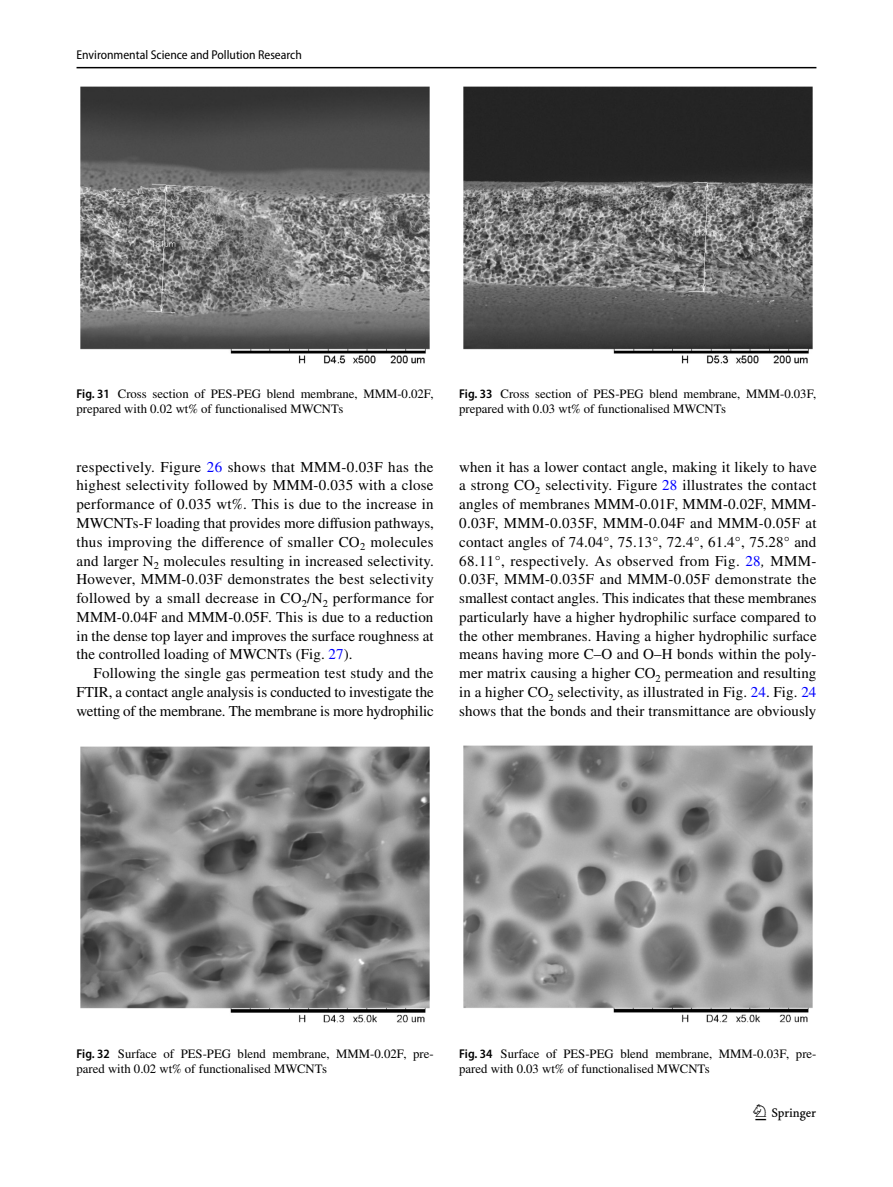
<style>
.page{position:relative;width:893px;height:1187px;background:#fff}
.page>*{position:absolute;margin:0;border:0;box-sizing:border-box;transform-origin:0 0}
.t1{font:22.5px "Springnew Regular 3";color:#000}
.t2{font:15px/18.8px "STIX";color:#000;text-align:justify}
.t3{font:12.75px/15px "STIX";color:#000}
.t4{font:semi-condensed 12.75px "Myriad Pro";color:#000}
.s1{font-family:"Myriad Pro";font-weight:600;font-stretch:semi-condensed}
.s2{color:#00f}
.s3{font-style:italic}
</style>
<div class="page">
<hr style="left:77px;top:67px;width:739px;height:1px;background:#000">
<img style="left:81px;top:87px;width:348px;height:276px">
<img style="left:81px;top:746px;width:348px;height:276px">
<div style="left:459px;top:87px;width:357px;height:276px;background:linear-gradient(to bottom,#fff,#fff)"></div>
<img style="left:463px;top:87px;width:349px;height:276px">
<div style="left:459px;top:745px;width:357px;height:277px;background:linear-gradient(to bottom,#fff,#fff)"></div>
<img style="left:463px;top:745px;width:349px;height:277px">
<p class="t4" style="left:77px;top:48px;width:227px">Environmental Science and Pollution Research</p>
<p class="t3" style="left:77px;top:387px;width:359px"><span class="s1">Fig. 31</span> Cross section of PES-PEG blend membrane, MMM-0.02F, prepared with 0.02 wt% of functionalised MWCNTs</p>
<p class="t2" style="left:77px;top:458px;width:359px">respectively. Figure <span class="s2">26</span> shows that MMM-0.03F has the highest selectivity followed by MMM-0.035 with a close performance of 0.035 wt%. This is due to the increase in MWCNTs-F loading that provides more diffusion pathways, thus improving the difference of smaller CO<sub>2</sub> molecules and larger N<sub>2</sub> molecules resulting in increased selectivity.<br>However, MMM-0.03F demonstrates the best selectivity followed by a small decrease in CO<sub>2</sub>/N<sub>2</sub> performance for MMM-0.04F and MMM-0.05F. This is due to a reduction in the dense top layer and improves the surface roughness at the controlled loading of MWCNTs (Fig. <span class="s2">27</span>).</p>
<p class="t2" style="left:77px;top:664px;width:359px;text-indent:17px">Following the single gas permeation test study and the FTIR, a contact angle analysis is conducted to investigate the wetting of the membrane. The membrane is more hydrophilic</p>
<p class="t3" style="left:459px;top:387px;width:359px"><span class="s1">Fig. 33</span> Cross section of PES-PEG blend membrane, MMM-0.03F, prepared with 0.03 wt% of functionalised MWCNTs</p>
<p class="t2" style="left:459px;top:458px;width:359px">when it has a lower contact angle, making it likely to have a strong CO<sub>2</sub> selectivity. Figure <span class="s2">28</span> illustrates the contact angles of membranes MMM-0.01F, MMM-0.02F, MMM-0.03F, MMM-0.035F, MMM-0.04F and MMM-0.05F at contact angles of 74.04°, 75.13°, 72.4°, 61.4°, 75.28° and 68.11°, respectively. As observed from Fig. <span class="s2">28</span><span class="s3">,</span> MMM-0.03F, MMM-0.035F and MMM-0.05F demonstrate the smallest contact angles. This indicates that these membranes particularly have a higher hydrophilic surface compared to the other membranes. Having a higher hydrophilic surface means having more C–O and O–H bonds within the poly&shy;mer matrix causing a higher CO<sub>2</sub> permeation and resulting in a higher CO<sub>2</sub> selectivity, as illustrated in Fig. <span class="s2">24</span>. Fig. <span class="s2">24 </span>shows that the bonds and their transmittance are obviously</p>
<p class="t3" style="left:77px;top:1046px;width:359px"><span class="s1">Fig. 32</span> Surface of PES-PEG blend membrane, MMM-0.02F, pre&shy;pared with 0.02 wt% of functionalised MWCNTs</p>
<p class="t3" style="left:459px;top:1046px;width:359px"><span class="s1">Fig. 34</span> Surface of PES-PEG blend membrane, MMM-0.03F, pre&shy;pared with 0.03 wt% of functionalised MWCNTs</p>
<h1 class="t1" style="left:755px;top:1104px;width:62px">1 3</h1>
</div>
